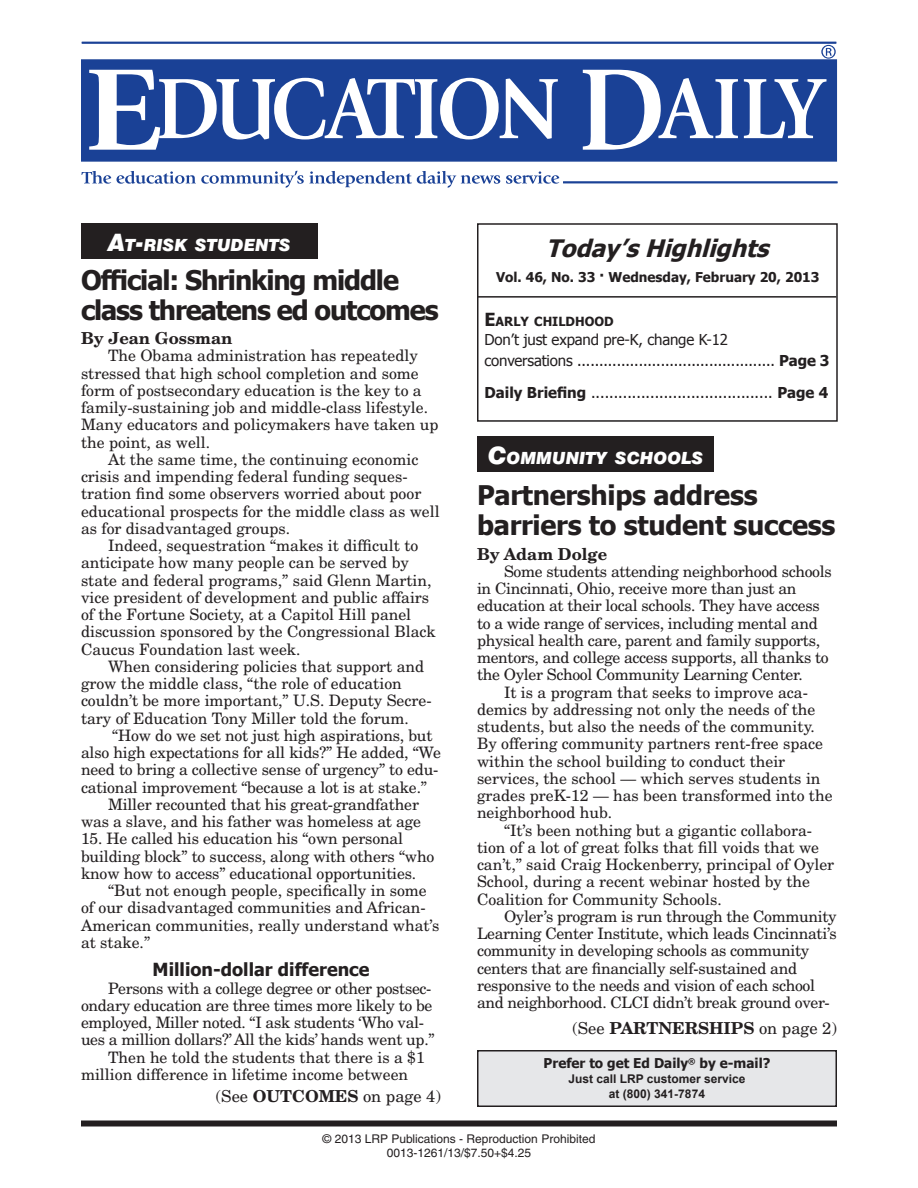
<style>
.page{position:relative;width:918px;height:1188px;background:#fff}
.page>*{position:absolute;margin:0;border:0;box-sizing:border-box;transform-origin:0 0}
.ha{font:700 27px/30px "Tahoma";letter-spacing:-.04em;color:#231f20}
.ha-2{font:700 27px/30px "Tahoma";letter-spacing:-.01em;color:#231f20}
.t1{font:italic 700 24px "Tahoma";color:#231f20}
.he{font:700 18px "Tahoma";color:#231f20}
.t2{font:italic 900 16.8px "Swiss 721 BT";color:#fff}
.conto{font:16.5px "New Century Schlbk";color:#231f20}
.au{font:700 16.5px "New Century Schlbk";color:#231f20}
.text{font:15.75px/17.2px "New Century Schlbk";color:#231f20}
.text-2{font:15.75px/17.2px "New Century Schlbk";letter-spacing:-.02em;color:#231f20}
.text-3{font:15px/21px "Tahoma";letter-spacing:-.01em;color:#231f20}
.t3{font:700 13.5px "Tahoma";color:#231f20}
.text-4{font:700 12.6px "Tahoma";color:#231f20}
.t4{font:12px "Helvetica";color:#231f20}
.t5{font:700 12px "Arial";color:#231f20}
.s1{font-size:24px}
.s2{font-weight:700}
.s3{font-size:15px}
.s4{font-size:18px}
</style>
<div class="page">
<div style="left:81px;top:1120px;width:756px;height:6px;background:#231f20"></div>
<div style="left:477px;top:223px;width:361px;height:199px;border:2px solid #231f20"></div>
<hr style="left:477px;top:296px;width:359px;height:2px;background:#231f20">
<div style="left:82px;top:60px;width:754px;height:101px;background:#1a4196"></div>
<div style="left:81px;top:59px;width:756px;height:103px;border:1px solid #1a4196"></div>
<hr style="left:82px;top:42px;width:754px;height:2px;background:#1a4196">
<svg style="left:81px;top:171px;width:419px;height:17px"></svg>
<svg style="left:506px;top:171px;width:53px;height:13px"></svg>
<svg style="left:89px;top:70px;width:469px;height:80px"></svg>
<svg style="left:583px;top:70px;width:155px;height:80px"></svg>
<svg style="left:744px;top:79px;width:83px;height:59px"></svg>
<hr style="left:563px;top:181px;width:275px;height:2px;background:#1a4196">
<svg style="left:821px;top:45px;width:15px;height:14px"></svg>
<div style="left:478px;top:1051px;width:358px;height:55px;background:#e6e7e9"></div>
<div style="left:477px;top:1050px;width:360px;height:57px;border:2px solid #231f20"></div>
<div style="left:81px;top:224px;width:236px;height:35px;background:#231f20"></div>
<div style="left:477px;top:436px;width:236px;height:36px;background:#231f20"></div>
<p class="t2" style="left:108px;top:235px;width:184px"><span class="s1">A</span>T<span class="s1">-</span>RISK STUDENTS</p>
<p class="ha" style="left:81px;top:263px;width:359px">Official: Shrinking middle class threatens ed outcomes</p>
<p class="au" style="left:81px;top:328px;width:153px">By Jean Gossman</p>
<p class="text" style="left:81px;top:349px;width:359px;text-indent:27px">The Obama administration has repeatedly stressed that high school completion and some form of postsecondary education is the key to a family-sustaining job and middle-class lifestyle.<br>Many educators and policymakers have taken up the point, as well.</p>
<p class="text" style="left:81px;top:452px;width:360px;text-indent:27px">At the same time, the continuing economic crisis and impending federal funding seques&shy;tration find some observers worried about poor educational prospects for the middle class as well as for disadvantaged groups.</p>
<p class="text" style="left:81px;top:538px;width:356px;text-indent:27px">Indeed, sequestration “makes it difficult to anticipate how many people can be served by state and federal programs,” said Glenn Martin, vice president of development and public affairs of the Fortune Society, at a Capitol Hill panel discussion sponsored by the Congressional Black Caucus Foundation last week.</p>
<p class="text" style="left:81px;top:659px;width:352px;text-indent:27px">When considering policies that support and grow the middle class, “the role of education couldn’t be more important,” U.S. Deputy Secre&shy;tary of Education Tony Miller told the forum.</p>
<p class="text" style="left:81px;top:728px;width:361px;text-indent:31px">“How do we set not just high aspirations, but also high expectations for all kids?” He added, “We need to bring a collective sense of urgency” to edu&shy;cational improvement “because a lot is at stake.”</p>
<p class="text" style="left:81px;top:797px;width:341px;text-align:right">Miller recounted that his great-grandfather was a slave, and his father was homeless at age</p>
<p class="text" style="left:81px;top:832px;width:355px">15. He called his education his “own personal building block” to success, along with others “who know how to access” educational opportunities.</p>
<p class="text" style="left:81px;top:883px;width:360px;text-indent:27px">“But not enough people, specifically in some of our disadvantaged communities and African-American communities, really understand what’s at stake.”</p>
<p class="he" style="left:153px;top:957px;width:218px">Million-dollar difference</p>
<p class="text-2" style="left:81px;top:981px;width:355px;text-indent:27px">Persons with a college degree or other postsec&shy;ondary education are three times more likely to be employed, Miller noted. “I ask students ‘Who val&shy;ues a million dollars?’ All the kids’ hands went up.”</p>
<p class="text" style="left:81px;top:1050px;width:345px;text-indent:27px">Then he told the students that there is a $1 million difference in lifetime income between</p>
<p class="conto" style="left:216px;top:1086px;width:227px">(See <span class="s2">OUTCOMES</span> on page 4)</p>
<p class="t1" style="left:546px;top:232px;width:232px">Today ’sHighlights</p>
<p class="t3" style="left:496px;top:268px;width:325px">Vol. 46, No. 33 <span class="s3">·</span> Wednesday, February 20, 2013</p>
<p class="text-4" style="left:484px;top:313px;width:131px"><span class="s4">E</span>arly childhood</p>
<p class="text-3" style="left:484px;top:329px;width:347px">Don’t just expand pre-K, change K-12<br>conversations ............................................. <span class="s2">Page 3</span></p>
<p class="text-3" style="left:484px;top:381px;width:346px"><span class="s2">Daily Briefing</span> ........................................ <span class="s2">Page 4</span></p>
<p class="t2" style="left:488px;top:448px;width:217px"><span class="s1">C</span>OMMUNITY SCHOOLS</p>
<p class="ha-2" style="left:477px;top:478px;width:360px">Partnerships address barriers to student success</p>
<p class="au" style="left:477px;top:543px;width:132px">By Adam Dolge</p>
<p class="text-2" style="left:477px;top:564px;width:356px;text-indent:27px">Some students attending neighborhood schools in Cincinnati, Ohio, receive more than just an education at their local schools. They have access to a wide range of services, including mental and physical health care, parent and family supports, mentors, and college access supports, all thanks to the Oyler School Community Learning Center.</p>
<p class="text" style="left:477px;top:685px;width:357px;text-indent:27px">It is a program that seeks to improve aca&shy;demics by addressing not only the needs of the students, but also the needs of the community.<br>By offering community partners rent-free space within the school building to conduct their services, the school — which serves students in grades preK-12 — has been transformed into the neighborhood hub.</p>
<p class="text" style="left:477px;top:823px;width:359px;text-indent:27px">“It’s been nothing but a gigantic collabora&shy;tion of a lot of great folks that fill voids that we can’t,” said Craig Hockenberry, principal of Oyler School, during a recent webinar hosted by the Coalition for Community Schools.</p>
<p class="text-2" style="left:477px;top:909px;width:361px;text-indent:27px">Oyler’s program is run through the Community Learning Center Institute, which leads Cincinnati’s community in developing schools as community centers that are financially self-sustained and responsive to the needs and vision of each school and neighborhood. CLCI didn’t break ground over-</p>
<p class="conto" style="left:572px;top:1018px;width:266px">(See <span class="s2">PARTNERSHIPS</span> on page 2)</p>
<p class="t3" style="left:544px;top:1054px;width:228px">Prefer to get Ed Daily<sup>®</sup> by e-mail?</p>
<p class="t5" style="left:568px;top:1071px;width:179px">Just call LRP customer service</p>
<p class="t5" style="left:609px;top:1086px;width:98px">at (800) 341-7874</p>
<p class="t4" style="left:323px;top:1132px;width:274px">© 2013 LRP Publications - Reproduction Prohibited</p>
<p class="t4" style="left:387px;top:1146px;width:146px">0013-1261/13/$7.50+$4.25</p>
</div>
